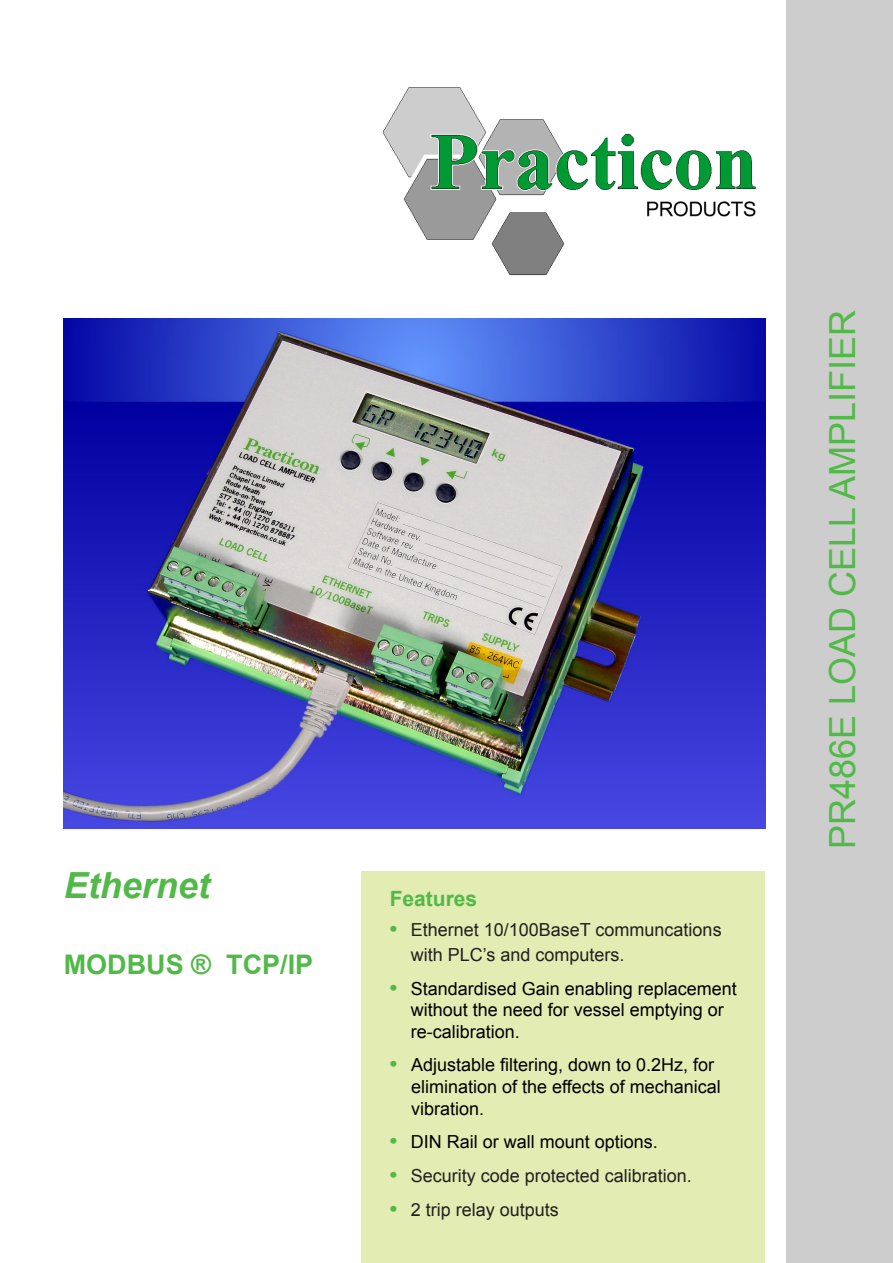
<style>
.page{position:relative;width:893px;height:1263px;background:#fff}
.page>*{position:absolute;margin:0;border:0;box-sizing:border-box;transform-origin:0 0}
.t1{font:36px "Arial";color:#51b948}
.t2{font:italic 700 36px "Arial";color:#51b948}
.t3{font:700 27px "Arial";color:#51b948}
.t4{font:700 21px "Arial";color:#51b948}
.t5{font:18px/21.6px "Arial";color:#000}
.t6{font:18px/25.2px "Arial";color:#231f20}
.s1{font-weight:700;font-size:21px;color:#51b948}
</style>
<div class="page">
<div style="left:787px;top:0;width:106px;height:1263px;background:#cdcdcd"></div>
<div style="left:361px;top:872px;width:404px;height:391px;background:#e2ecb3"></div>
<img style="left:382px;top:87px;width:374px;height:188px">
<img style="left:64px;top:318px;width:701px;height:510px">
<h1 class="t2" style="left:64px;top:861px;width:148px">Ethernet</h1>
<h2 class="t3" style="left:64px;top:946px;width:251px">MODBUS ® TCP/IP</h2>
<p class="t4" style="left:390px;top:885px;width:89px">Features</p>
<p class="t6" style="left:411px;top:917px;width:312px;text-indent:-21px"><span class="s1">•</span> Ethernet 10/100BaseT communcations with PLC’s and computers.</p>
<p class="t5" style="left:411px;top:978px;width:328px;text-indent:-21px"><span class="s1">•</span> Standardised Gain enabling replacement without the need for vessel emptying or re-calibration.</p>
<p class="t5" style="left:411px;top:1054px;width:311px;text-indent:-21px"><span class="s1">•</span> Adjustable filtering, down to 0.2Hz, for elimination of the effects of mechanical vibration.</p>
<p class="t5" style="left:390px;top:1131px;width:270px"><span class="s1">•</span> DIN Rail or wall mount options.</p>
<p class="t6" style="left:390px;top:1163px;width:304px"><span class="s1">•</span> Security code protected calibration.</p>
<p class="t6" style="left:390px;top:1197px;width:171px"><span class="s1">•</span> 2 trip relay outputs</p>
<h1 class="t1" style="left:819px;top:849px;width:540px;rotate:-90deg">PR486E LOAD CELL AMPLIFIER</h1>
</div>
